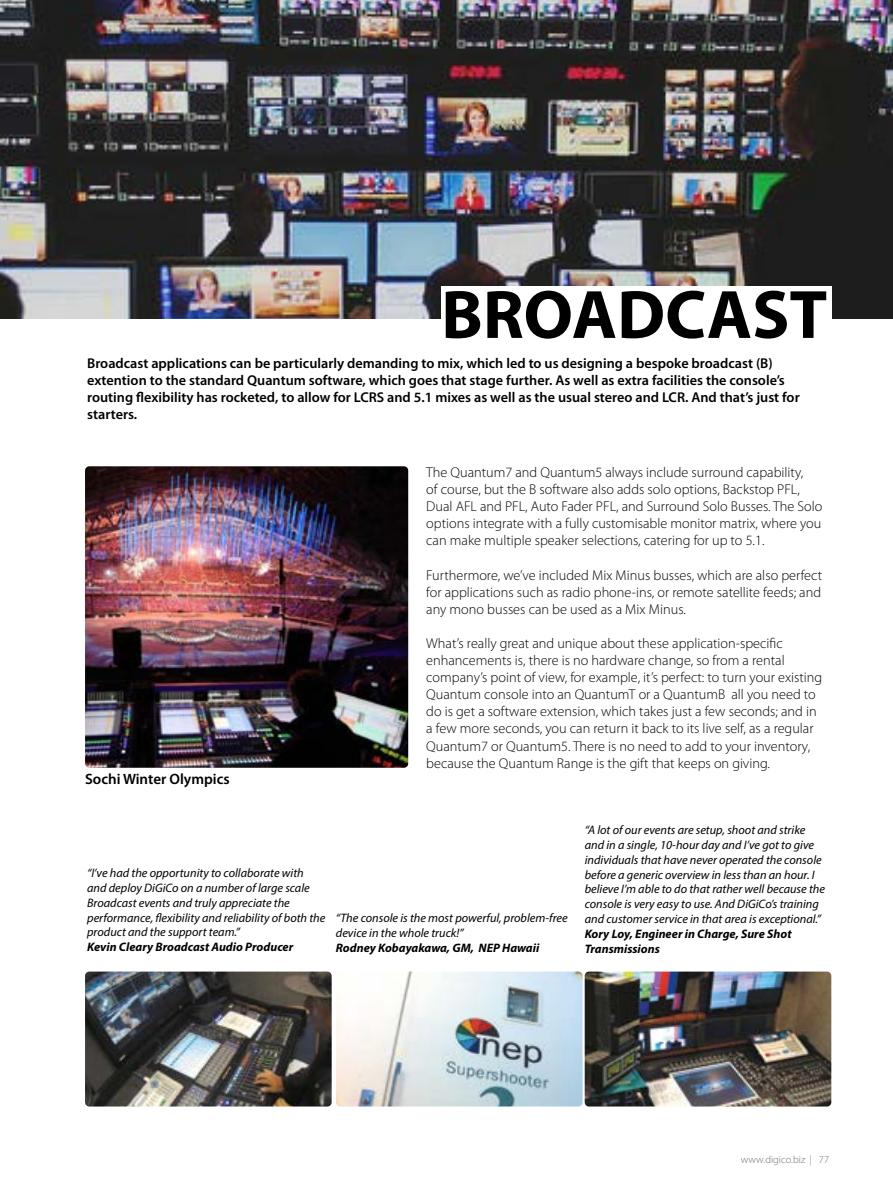
<style>
.page{position:relative;width:893px;height:1191px;background:#fff}
.page>*{position:absolute;margin:0;border:0;box-sizing:border-box;transform-origin:0 0}
.t1{font:700 69px "Myriad Pro";color:#000}
.t2{font:600 15px "Myriad Pro";color:#000}
.t3{font:300 14.25px/17.1px "Myriad Pro";color:#000}
.t4{font:600 14.25px/17.1px "Myriad Pro";color:#000}
.t5{font:italic 12.3px/14.7px "Myriad Pro";color:#000}
.t6{font:italic 700 12.3px/14.7px "Myriad Pro";color:#000}
.t7{font:300 10.5px "Myriad Pro";color:#706f6f}
</style>
<div class="page">
<img style="left:85px;top:466px;width:323px;height:301px">
<img style="left:85px;top:971px;width:247px;height:135px">
<img style="left:336px;top:971px;width:247px;height:135px">
<img style="left:585px;top:971px;width:246px;height:135px">
<img style="left:0;top:0;width:893px;height:318px">
<div style="left:441px;top:286px;width:390px;height:69px;background:#fff"></div>
<h1 class="t1" style="left:441px;top:270px;width:388px">BROADCAST</h1>
<p class="t4" style="left:87px;top:354px;width:714px">Broadcast applications can be particularly demanding to mix, which led to us designing a bespoke broadcast (B) extention to the standard Quantum software, which goes that stage further. As well as extra facilities the console’s routing flexibility has rocketed, to allow for LCRS and 5.1 mixes as well as the usual stereo and LCR. And that’s just for starters.</p>
<p class="t2" style="left:85px;top:769px;width:146px">Sochi Winter Olympics</p>
<p class="t3" style="left:426px;top:463px;width:398px">The Quantum7 and Quantum5 always include surround capability,<br>of course, but the B software also adds solo options, Backstop PFL, Dual AFL and PFL, Auto Fader PFL, and Surround Solo Busses. The Solo options integrate with a fully customisable monitor matrix, where you can make multiple speaker selections, catering for up to 5.1.</p>
<p class="t3" style="left:426px;top:566px;width:397px;text-align:justify">Furthermore, we’ve included Mix Minus busses, which are also perfect for applications such as radio phone-ins, or remote satellite feeds; and any mono busses can be used as a Mix Minus.</p>
<p class="t3" style="left:426px;top:634px;width:397px">What’s really great and unique about these application-specific enhancements is, there is no hardware change, so from a rental company’s point of view, for example, it’s perfect: to turn your existing Quantum console into an QuantumT or a QuantumB all you need to do is get a software extension, which takes just a few seconds; and in a few more seconds, you can return it back to its live self, as a regular Quantum7 or Quantum5. There is no need to add to your inventory, because the Quantum Range is the gift that keeps on giving.</p>
<p class="t5" style="left:87px;top:865px;width:240px">“I’ve had the opportunity to collaborate with and deploy DiGiCo on a number of large scale Broadcast events and truly appreciate the performance, flexibility and reliability of both the product and the support team.”</p>
<p class="t6" style="left:87px;top:939px;width:208px">Kevin Cleary Broadcast Audio Producer</p>
<p class="t5" style="left:336px;top:910px;width:233px">“The console is the most powerful, problem-free device in the whole truck!”</p>
<p class="t6" style="left:336px;top:939px;width:205px">Rodney Kobayakawa, GM, NEP Hawaii</p>
<p class="t5" style="left:585px;top:822px;width:242px">“A lot of our events are setup, shoot and strike and in a single, 10-hour day and I’ve got to give individuals that have never operated the console before a generic overview in less than an hour. I believe I’m able to do that rather well because the console is very easy to use. And DiGiCo’s training and customer service in that area is exceptional.”</p>
<p class="t6" style="left:585px;top:926px;width:208px">Kory Loy, Engineer in Charge, Sure Shot<br>Transmissions</p>
<p class="t7" style="left:741px;top:1153px;width:90px">www.digico.biz | 77</p>
</div>
